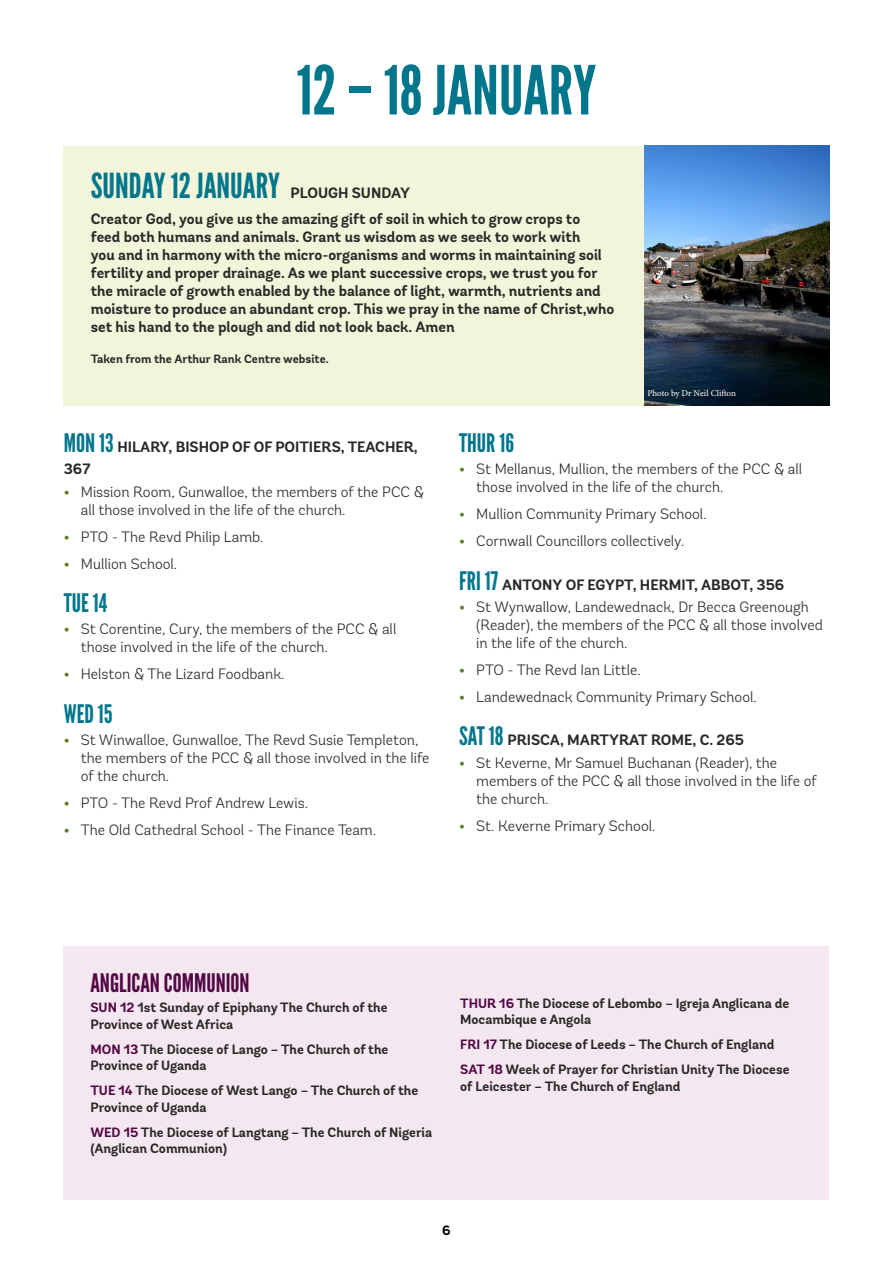
<style>
.page{position:relative;width:893px;height:1263px;background:#fff}
.page>*{position:absolute;margin:0;border:0;box-sizing:border-box;transform-origin:0 0}
.t1{font:67.5px "League Gothic";color:#00768d}
.t2{font:34.5px "League Gothic";color:#00768d}
.t3{font:25.5px "League Gothic";color:#520745}
.t4{font:25.5px "League Gothic";color:#00768d}
.t5{font:300 15px/18px "Andes Rounded";color:#282827}
.t6{font:700 15px/18px "Andes Rounded";color:#282827}
.t7{font:700 13.5px/16.5px "Andes Rounded";color:#282827}
.t8{font:700 13.5px "Andes Rounded";color:#000}
.t9{font:700 12px "Andes Rounded";color:#282827}
.t10{font:9px "Minion Pro";letter-spacing:-.005em;color:#fff}
.s1{font-family:"League Gothic";font-weight:400;font-size:25.5px;color:#00768d}
.s2{font-weight:700;color:#5c7b27}
.s3{color:#520745}
</style>
<div class="page">
<div style="left:64px;top:146px;width:765px;height:259px;background:#f3f5db"></div>
<img style="left:644px;top:146px;width:185px;height:259px">
<div style="left:64px;top:946px;width:765px;height:254px;background:#f5e7f0"></div>
<h1 class="t1" style="left:297px;top:50px;width:301px">12 – 18 JANUARY</h1>
<h2 class="t2" style="left:91px;top:165px;width:191px">SUNDAY 12 JANUARY</h2>
<p class="t6" style="left:91px;top:180px;width:491px;line-height:26.5px;text-indent:200px">PLOUGH SUNDAY<br>Creator God, you give us the amazing gift of soil in which to grow crops to</p>
<p class="t6" style="left:91px;top:228px;width:525px">feed both humans and animals. Grant us wisdom as we seek to work with<br>you and in harmony with the micro-organisms and worms in maintaining soil fertility and proper drainage. As we plant successive crops, we trust you for the miracle of growth enabled by the balance of light, warmth, nutrients and moisture to produce an abundant crop. This we pray in the name of Christ,who set his hand to the plough and did not look back. Amen</p>
<p class="t9" style="left:91px;top:351px;width:240px">Taken from the Arthur Rank Centre website.</p>
<p class="t10" style="left:647px;top:387px;width:90px">Photo by Dr Neil Clifton</p>
<p class="t6" style="left:64px;top:436px;width:356px;line-height:22.5px"><span class="s1">MON 13</span> HILARY, BISHOP OF OF POITIERS, TEACHER,<br>367</p>
<p class="t5" style="left:81px;top:482px;width:345px;text-indent:-17px"><span class="s2">•</span> Mission Room, Gunwalloe, the members of the PCC &amp; all those involved in the life of the church.</p>
<p class="t5" style="left:64px;top:527px;width:201px"><span class="s2">•</span> PTO - The Revd Philip Lamb.</p>
<p class="t5" style="left:64px;top:554px;width:115px"><span class="s2">•</span> Mullion School.</p>
<h3 class="t4" style="left:64px;top:588px;width:45px">TUE 14</h3>
<p class="t5" style="left:81px;top:620px;width:317px;text-indent:-17px"><span class="s2">•</span> St Corentine, Cury, the members of the PCC &amp; all those involved in the life of the church.</p>
<p class="t5" style="left:64px;top:665px;width:222px"><span class="s2">•</span> Helston &amp; The Lizard Foodbank.</p>
<h3 class="t4" style="left:64px;top:699px;width:50px">WED 15</h3>
<p class="t5" style="left:81px;top:731px;width:350px;text-indent:-17px"><span class="s2">•</span> St Winwalloe, Gunwalloe, The Revd Susie Templeton, the members of the PCC &amp; all those involved in the life of the church.</p>
<p class="t5" style="left:64px;top:794px;width:246px"><span class="s2">•</span> PTO - The Revd Prof Andrew Lewis.</p>
<p class="t5" style="left:64px;top:821px;width:314px"><span class="s2">•</span> The Old Cathedral School - The Finance Team.</p>
<h3 class="t4" style="left:459px;top:428px;width:56px">THUR 16</h3>
<p class="t5" style="left:476px;top:460px;width:327px;text-indent:-17px"><span class="s2">•</span> St Mellanus, Mullion, the members of the PCC &amp; all those involved in the life of the church.</p>
<p class="t5" style="left:459px;top:505px;width:249px"><span class="s2">•</span> Mullion Community Primary School.</p>
<p class="t5" style="left:459px;top:532px;width:227px"><span class="s2">•</span> Cornwall Councillors collectively.</p>
<p class="t6" style="left:459px;top:576px;width:327px"><span class="s1">FRI 17</span> ANTONY OF EGYPT, HERMIT, ABBOT, 356</p>
<p class="t5" style="left:476px;top:598px;width:348px;text-indent:-17px"><span class="s2">•</span> St Wynwallow, Landewednack, Dr Becca Greenough (Reader), the members of the PCC &amp; all those involved in the life of the church.</p>
<p class="t5" style="left:459px;top:661px;width:183px"><span class="s2">•</span> PTO - The Revd Ian Little.</p>
<p class="t5" style="left:459px;top:688px;width:299px"><span class="s2">•</span> Landewednack Community Primary School.</p>
<p class="t6" style="left:459px;top:732px;width:286px"><span class="s1">SAT 18</span> PRISCA, MARTYRAT ROME, C. 265</p>
<p class="t5" style="left:476px;top:753px;width:342px;text-indent:-17px"><span class="s2">•</span> St Keverne, Mr Samuel Buchanan (Reader), the members of the PCC &amp; all those involved in the life of the church.</p>
<p class="t5" style="left:459px;top:816px;width:198px"><span class="s2">•</span> St. Keverne Primary School.</p>
<h3 class="t3" style="left:90px;top:967px;width:161px">ANGLICAN COMMUNION</h3>
<p class="t7" style="left:90px;top:1000px;width:299px"><span class="s3">SUN 12</span> 1st Sunday of Epiphany The Church of the<br>Province of West Africa</p>
<p class="t7" style="left:90px;top:1041px;width:300px"><span class="s3">MON 13</span> The Diocese of Lango – The Church of the<br>Province of Uganda</p>
<p class="t7" style="left:90px;top:1083px;width:329px"><span class="s3">TUE 14</span> The Diocese of West Lango – The Church of the<br>Province of Uganda</p>
<p class="t7" style="left:90px;top:1124px;width:343px"><span class="s3">WED 15</span> The Diocese of Langtang – The Church of Nigeria (Anglican Communion)</p>
<p class="t7" style="left:460px;top:995px;width:331px"><span class="s3">THUR 16</span> The Diocese of Lebombo – Igreja Anglicana de<br>Mocambique e Angola</p>
<p class="t7" style="left:460px;top:1032px;width:331px;line-height:25px"><span class="s3">FRI 17</span> The Diocese of Leeds – The Church of England<br><span class="s3">SAT 18</span> Week of Prayer for Christian Unity The Diocese</p>
<p class="t7" style="left:460px;top:1078px;width:222px">of Leicester – The Church of England</p>
<p class="t8" style="left:442px;top:1222px;width:10px">6</p>
</div>
